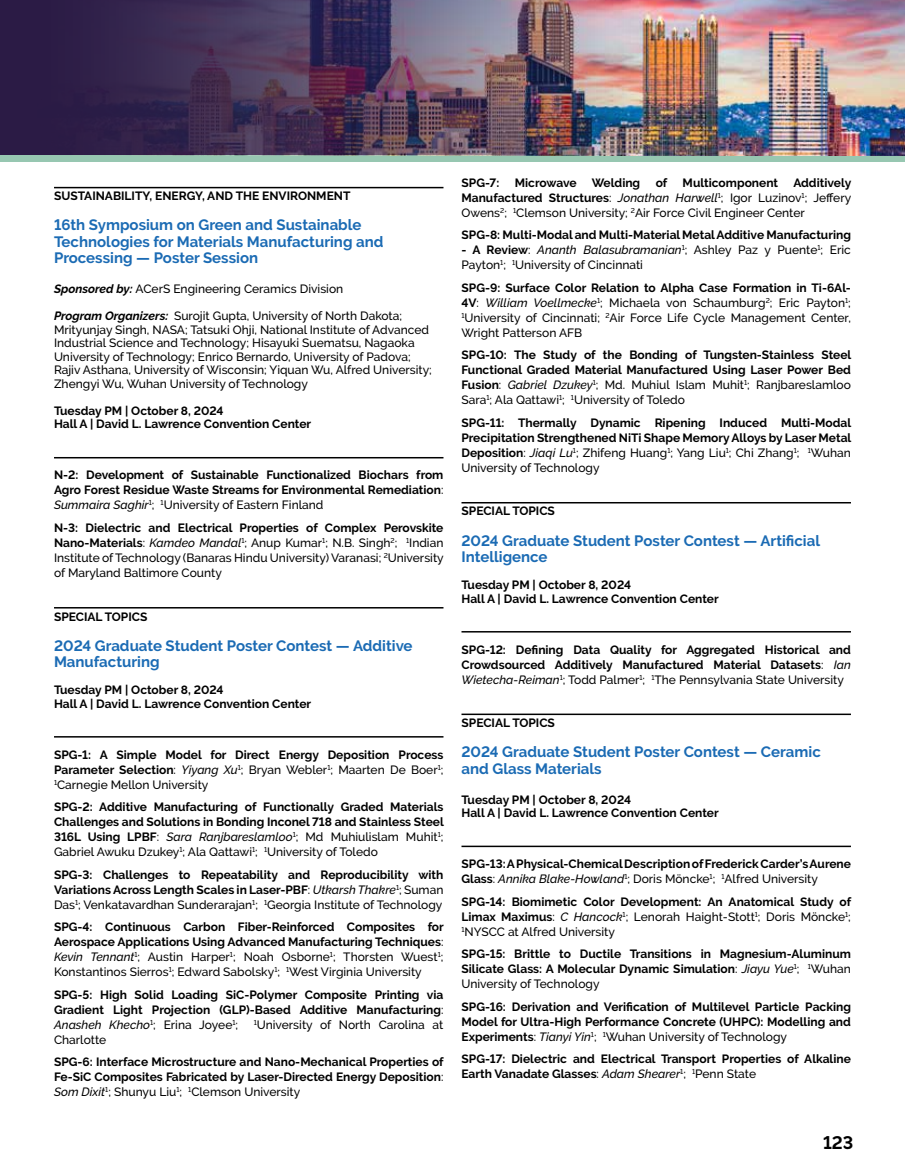
<style>
.page{position:relative;width:905px;height:1175px;background:#fff}
.page>*{position:absolute;margin:0;border:0;box-sizing:border-box;transform-origin:0 0}
.t1{font:700 18px "Raleway";color:#000}
.t2{font:700 15px/16.5px "Raleway";color:#1b6bb4}
.t3{font:700 12px/15px "Raleway";color:#000;text-align:justify}
.t4{font:500 12px/15px "Raleway";color:#000;text-align:justify}
.s1{font-weight:700;font-style:italic}
.s2{font-weight:500}
.s3{font-weight:500;font-style:italic}
.s4{font-weight:700}
.s5{font-style:italic}
</style>
<div class="page">
<div style="left:0;top:155px;width:904px;height:7px;background:#97c7b1"></div>
<img style="left:0;top:0;width:904px;height:155px">
<hr style="left:54px;top:187px;width:389px;height:1px;background:#000">
<hr style="left:54px;top:457px;width:389px;height:1px;background:#000">
<hr style="left:54px;top:607px;width:389px;height:1px;background:#000">
<hr style="left:54px;top:736px;width:389px;height:1px;background:#000">
<hr style="left:461px;top:502px;width:389px;height:1px;background:#000">
<hr style="left:461px;top:631px;width:389px;height:1px;background:#000">
<hr style="left:461px;top:713px;width:389px;height:2px;background:#000">
<hr style="left:461px;top:845px;width:389px;height:2px;background:#000">
<p class="t3" style="left:54px;top:189px;width:298px">SUSTAINABILITY, ENERGY, AND THE ENVIRONMENT</p>
<p class="t2" style="left:54px;top:217px;width:331px">16th Symposium on Green and Sustainable<br>Technologies for Materials Manufacturing and<br>Processing — Poster Session</p>
<p class="t4" style="left:54px;top:282px;width:291px"><span class="s1">Sponsored by:</span> ACerS Engineering Ceramics Division</p>
<p class="t4" style="left:54px;top:309px;width:379px;line-height:13.5px;text-align:left"><span class="s1">Program Organizers:</span> Surojit Gupta, University of North Dakota; Mrityunjay Singh, NASA; Tatsuki Ohji, National Institute of Advanced Industrial Science and Technology; Hisayuki Suematsu, Nagaoka University of Technology; Enrico Bernardo, University of Padova; Rajiv Asthana, University of Wisconsin; Yiquan Wu, Alfred University; Zhengyi Wu, Wuhan University of Technology</p>
<p class="t3" style="left:54px;top:404px;width:259px;line-height:13.5px">Tuesday PM | October 8, 2024<br>Hall A | David L. Lawrence Convention Center</p>
<p class="t3" style="left:54px;top:468px;width:391px">N-2: Development of Sustainable Functionalized Biochars from Agro Forest Residue Waste Streams for Environmental Remediation<span class="s2">:<br></span><span class="s3">Summaira Saghir</span><sup>1</sup><span class="s2">;</span> <sup>1</sup><span class="s2">University of Eastern Finland</span></p>
<p class="t4" style="left:54px;top:520px;width:391px"><span class="s4">N-3: Dielectric and Electrical Properties of Complex Perovskite Nano-Materials</span>: <span class="s5">Kamdeo Mandal</span><sup>1</sup>; Anup Kumar<sup>1</sup>; N.B. Singh<sup>2</sup>; <sup>1</sup>Indian Institute of Technology (Banaras Hindu University) Varanasi; <sup>2</sup>University of Maryland Baltimore County</p>
<p class="t3" style="left:54px;top:609px;width:95px">SPECIAL TOPICS</p>
<p class="t2" style="left:54px;top:637px;width:360px">2024 Graduate Student Poster Contest — Additive<br>Manufacturing</p>
<p class="t3" style="left:54px;top:683px;width:259px;line-height:13.5px">Tuesday PM | October 8, 2024<br>Hall A | David L. Lawrence Convention Center</p>
<p class="t3" style="left:54px;top:747px;width:391px">SPG-1: A Simple Model for Direct Energy Deposition Process Parameter Selection<span class="s2">:</span> <span class="s3">Yiyang Xu</span><sup>1</sup><span class="s2">; Bryan Webler</span><sup>1</sup><span class="s2">; Maarten De Boer</span><sup>1</sup><span class="s2">; </span><sup>1</sup><span class="s2">Carnegie Mellon University</span></p>
<p class="t3" style="left:54px;top:799px;width:391px">SPG-2: Additive Manufacturing of Functionally Graded Materials Challenges and Solutions in Bonding Inconel 718 and Stainless Steel 316L Using LPBF<span class="s2">:</span> <span class="s3">Sara Ranjbareslamloo</span><sup>1</sup><span class="s2">; Md Muhiulislam Muhit</span><sup>1</sup><span class="s2">; Gabriel Awuku Dzukey</span><sup>1</sup><span class="s2">; Ala Qattawi</span><sup>1</sup><span class="s2">;</span> <sup>1</sup><span class="s2">University of Toledo</span></p>
<p class="t3" style="left:54px;top:867px;width:391px">SPG-3: Challenges to Repeatability and Reproducibility with Variations Across Length Scales in Laser-PBF<span class="s2">:</span> <span class="s3">Utkarsh Thakre</span><sup>1</sup><span class="s2">; Suman Das</span><sup>1</sup><span class="s2">; Venkatavardhan Sunderarajan</span><sup>1</sup><span class="s2">;</span> <sup>1</sup><span class="s2">Georgia Institute of Technology</span></p>
<p class="t3" style="left:54px;top:919px;width:391px">SPG-4: Continuous Carbon Fiber-Reinforced Composites for Aerospace Applications Using Advanced Manufacturing Techniques<span class="s2">:<br></span><span class="s3">Kevin Tennant</span><sup>1</sup><span class="s2">; Austin Harper</span><sup>1</sup><span class="s2">; Noah Osborne</span><sup>1</sup><span class="s2">; Thorsten Wuest</span><sup>1</sup><span class="s2">; Konstantinos Sierros</span><sup>1</sup><span class="s2">; Edward Sabolsky</span><sup>1</sup><span class="s2">;</span> <sup>1</sup><span class="s2">West Virginia University</span></p>
<p class="t3" style="left:54px;top:987px;width:391px">SPG-5: High Solid Loading SiC-Polymer Composite Printing via Gradient Light Projection (GLP)-Based Additive Manufacturing<span class="s2">:<br></span><span class="s3">Anasheh Khecho</span><sup>1</sup><span class="s2">; Erina Joyee</span><sup>1</sup><span class="s2">;</span></p>
<p class="t4" style="left:254px;top:1017px;width:191px"><sup>1</sup>University of North Carolina at</p>
<p class="t4" style="left:54px;top:1032px;width:54px">Charlotte</p>
<p class="t3" style="left:54px;top:1054px;width:391px">SPG-6: Interface Microstructure and Nano-Mechanical Properties of Fe-SiC Composites Fabricated by Laser-Directed Energy Deposition<span class="s2">:<br></span><span class="s3">Som Dixit</span><sup>1</sup><span class="s2">; Shunyu Liu</span><sup>1</sup><span class="s2">;</span> <sup>1</sup><span class="s2">Clemson University</span></p>
<p class="t3" style="left:461px;top:175px;width:39px">SPG-7:</p>
<p class="t3" style="left:515px;top:175px;width:63px">Microwave</p>
<p class="t3" style="left:591px;top:175px;width:50px">Welding</p>
<p class="t3" style="left:655px;top:175px;width:13px">of</p>
<p class="t3" style="left:682px;top:175px;width:97px">Multicomponent</p>
<p class="t4" style="left:461px;top:175px;width:391px;text-indent:332px"><span class="s4">Additively Manufactured Structures</span>: <span class="s5">Jonathan Harwell</span><sup>1</sup>; Igor Luzinov<sup>1</sup>; Jeffery Owens<sup>2</sup>; <sup>1</sup>Clemson University; <sup>2</sup>Air Force Civil Engineer Center</p>
<p class="t3" style="left:461px;top:228px;width:391px">SPG-8: Multi-Modal and Multi-Material Metal Additive Manufacturing</p>
<p class="t4" style="left:461px;top:243px;width:391px"><span class="s4">- A Review</span>: <span class="s5">Ananth Balasubramanian</span><sup>1</sup>; Ashley Paz y Puente<sup>1</sup>; Eric<br>Payton<sup>1</sup>; <sup>1</sup>University of Cincinnati</p>
<p class="t4" style="left:461px;top:280px;width:391px"><span class="s4">SPG-9: Surface Color Relation to Alpha Case Formation in Ti-6Al-4V</span>: <span class="s5">William Voellmecke</span><sup>1</sup>; Michaela von Schaumburg<sup>2</sup>; Eric Payton<sup>1</sup>; <sup>1</sup>University of Cincinnati; <sup>2</sup>Air Force Life Cycle Management Center, Wright Patterson AFB</p>
<p class="t3" style="left:461px;top:348px;width:391px">SPG-10: The Study of the Bonding of Tungsten-Stainless Steel Functional Graded Material Manufactured Using Laser Power Bed Fusion<span class="s2">:</span> <span class="s3">Gabriel Dzukey</span><sup>1</sup><span class="s2">; Md. Muhiul Islam Muhit</span><sup>1</sup><span class="s2">; Ranjbareslamloo Sara</span><sup>1</sup><span class="s2">; Ala Qattawi</span><sup>1</sup><span class="s2">;</span> <sup>1</sup><span class="s2">University of Toledo</span></p>
<p class="t3" style="left:461px;top:415px;width:391px">SPG-11: Thermally Dynamic Ripening Induced Multi-Modal Precipitation Strengthened NiTi Shape Memory Alloys by Laser Metal Deposition<span class="s2">:</span> <span class="s3">Jiaqi Lu</span><sup>1</sup><span class="s2">; Zhifeng Huang</span><sup>1</sup><span class="s2">; Yang Liu</span><sup>1</sup><span class="s2">; Chi Zhang</span><sup>1</sup><span class="s2">;</span> <sup>1</sup><span class="s2">Wuhan University of Technology</span></p>
<p class="t3" style="left:461px;top:504px;width:95px">SPECIAL TOPICS</p>
<p class="t2" style="left:461px;top:532px;width:360px">2024 Graduate Student Poster Contest — Artificial<br>Intelligence</p>
<p class="t3" style="left:461px;top:578px;width:259px;line-height:13.5px">Tuesday PM | October 8, 2024<br>Hall A | David L. Lawrence Convention Center</p>
<p class="t3" style="left:461px;top:642px;width:391px">SPG-12: Defining Data Quality for Aggregated Historical and Crowdsourced Additively Manufactured Material Datasets<span class="s2">:</span> <span class="s3">Ian Wietecha-Reiman</span><sup>1</sup><span class="s2">; Todd Palmer</span><sup>1</sup><span class="s2">;</span> <sup>1</sup><span class="s2">The Pennsylvania State University</span></p>
<p class="t3" style="left:461px;top:715px;width:95px">SPECIAL TOPICS</p>
<p class="t2" style="left:461px;top:743px;width:361px">2024 Graduate Student Poster Contest — Ceramic and Glass Materials</p>
<p class="t3" style="left:461px;top:792px;width:259px;line-height:13.5px">Tuesday PM | October 8, 2024<br>Hall A | David L. Lawrence Convention Center</p>
<p class="t3" style="left:461px;top:856px;width:391px">SPG-13: A Physical-Chemical Description of Frederick Carder’s Aurene<br>Glass<span class="s2">:</span> <span class="s3">Annika Blake-Howland</span><sup>1</sup><span class="s2">; Doris Möncke</span><sup>1</sup><span class="s2">;</span> <sup>1</sup><span class="s2">Alfred University</span></p>
<p class="t3" style="left:461px;top:894px;width:391px">SPG-14: Biomimetic Color Development: An Anatomical Study of Limax Maximus<span class="s2">:</span> <span class="s3">C Hancock</span><sup>1</sup><span class="s2">; Lenorah Haight-Stott</span><sup>1</sup><span class="s2">; Doris Möncke</span><sup>1</sup><span class="s2">; </span><sup>1</sup><span class="s2">NYSCC at Alfred University</span></p>
<p class="t3" style="left:461px;top:946px;width:391px">SPG-15: Brittle to Ductile Transitions in Magnesium-Aluminum Silicate Glass: A Molecular Dynamic Simulation<span class="s2">:</span> <span class="s3">Jiayu Yue</span><sup>1</sup><span class="s2">;</span> <sup>1</sup><span class="s2">Wuhan University of Technology</span></p>
<p class="t3" style="left:461px;top:999px;width:391px">SPG-16: Derivation and Verification of Multilevel Particle Packing Model for Ultra-High Performance Concrete (UHPC): Modelling and Experiments<span class="s2">:</span> <span class="s3">Tianyi Yin</span><sup>1</sup><span class="s2">;</span> <sup>1</sup><span class="s2">Wuhan University of Technology</span></p>
<p class="t3" style="left:461px;top:1051px;width:391px">SPG-17: Dielectric and Electrical Transport Properties of Alkaline<br>Earth Vanadate Glasses<span class="s2">:</span> <span class="s3">Adam Shearer</span><sup>1</sup><span class="s2">;</span> <sup>1</sup><span class="s2">Penn State</span></p>
<h1 class="t1" style="left:823px;top:1132px;width:32px">123</h1>
</div>
